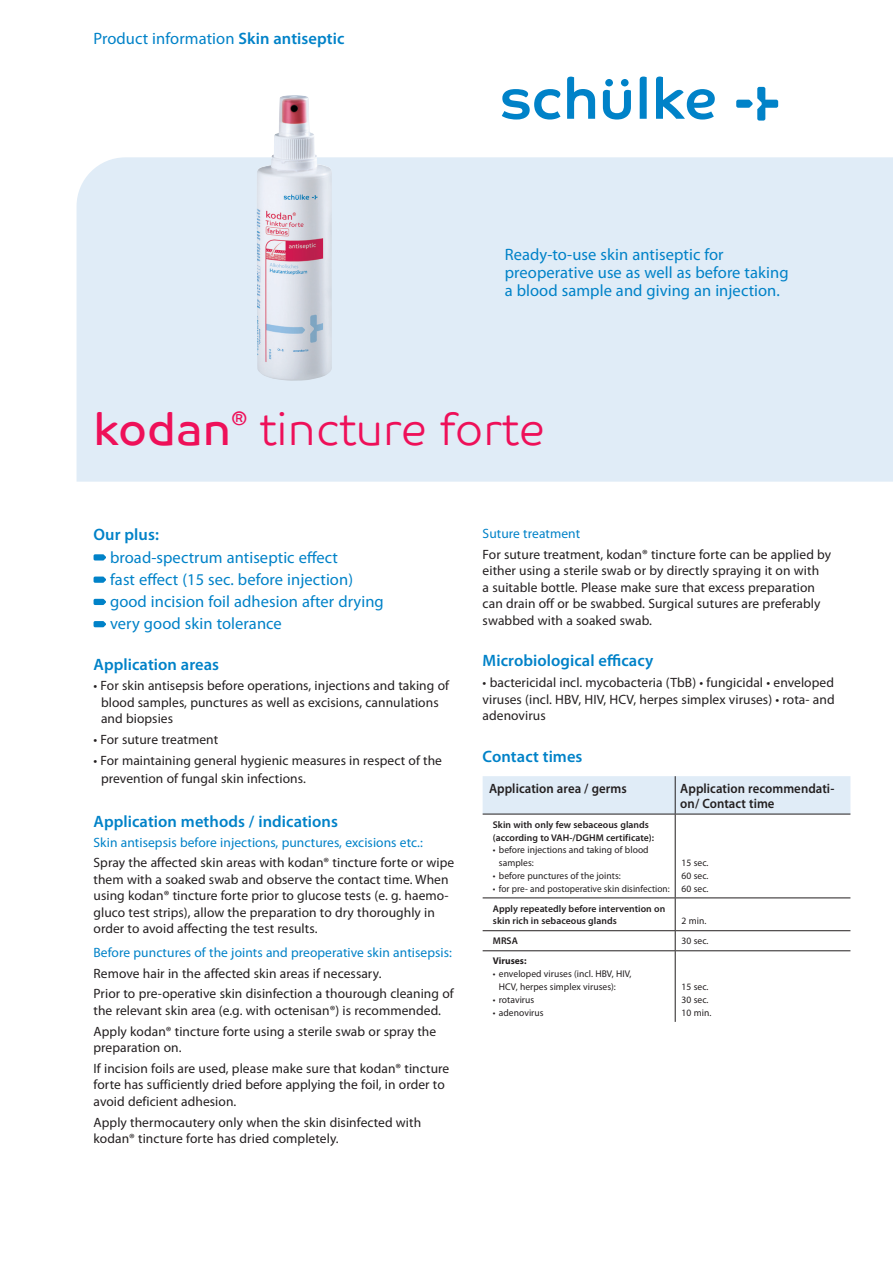
<style>
.page{position:relative;width:893px;height:1263px;background:#fff}
.page>*{position:absolute;margin:0;border:0;box-sizing:border-box;transform-origin:0 0}
.t1{font:45px "Co Text Lt";color:#ee1059}
.t2{font:45px "Co Text";color:#ee1059}
.t3{font:19.5px "Co Text";color:#ee1059}
.t4{font:16.5px/22.2px "Myriad Pro";letter-spacing:.005em;color:#0082c8}
.t5{font:600 16.5px "Myriad Pro";letter-spacing:.005em;color:#0082c8}
.t6{font:13.5px/16.5px "Myriad Pro";letter-spacing:.005em;color:#231f20}
.t7{font:13.5px "Myriad Pro";letter-spacing:.005em;color:#0082c8}
.t8{font:600 13.5px/15px "Myriad Pro";letter-spacing:.005em;color:#231f20;scale:.95 1}
.t9{font:9.75px/12.8px "Myriad Pro";letter-spacing:.005em;color:#231f20}
.t10{font:600 9.75px/12.8px "Myriad Pro";letter-spacing:.005em;color:#231f20}
.t11{font:9.75px "Myriad Pro";letter-spacing:.005em;color:#231f20;scale:.95 1}
.t12{font:700 9.75px "Myriad Pro";letter-spacing:.005em;color:#231f20}
.s1{font-weight:600}
</style>
<div class="page">
<div style="left:77px;top:157px;width:816px;height:325px;background:#e0ecf7"></div>
<svg style="left:603px;top:79px;width:28px;height:41px"></svg>
<svg style="left:502px;top:89px;width:58px;height:31px"></svg>
<svg style="left:567px;top:77px;width:28px;height:42px"></svg>
<svg style="left:640px;top:77px;width:7px;height:42px"></svg>
<svg style="left:656px;top:77px;width:59px;height:43px"></svg>
<svg style="left:736px;top:87px;width:42px;height:34px"></svg>
<svg style="left:94px;top:554px;width:12px;height:6px"></svg>
<svg style="left:94px;top:576px;width:12px;height:7px"></svg>
<svg style="left:94px;top:599px;width:12px;height:6px"></svg>
<svg style="left:94px;top:621px;width:12px;height:6px"></svg>
<div style="left:483px;top:776px;width:367px;height:38px;background:#e0ecf7"></div>
<hr style="left:675px;top:776px;width:1px;height:38px;background:#231f20">
<hr style="left:675px;top:814px;width:1px;height:83px;background:#231f20">
<hr style="left:483px;top:897px;width:192px;height:1px;background:#231f20">
<hr style="left:675px;top:897px;width:175px;height:1px;background:#231f20">
<hr style="left:675px;top:898px;width:1px;height:32px;background:#231f20">
<hr style="left:483px;top:930px;width:192px;height:1px;background:#231f20">
<hr style="left:675px;top:930px;width:175px;height:1px;background:#231f20">
<svg style="left:675px;top:931px;width:1px;height:19px"></svg>
<hr style="left:483px;top:950px;width:192px;height:1px;background:#231f20">
<hr style="left:675px;top:950px;width:175px;height:1px;background:#231f20">
<hr style="left:675px;top:951px;width:1px;height:71px;background:#231f20">
<hr style="left:483px;top:814px;width:192px;height:1px;background:#231f20">
<hr style="left:675px;top:814px;width:175px;height:1px;background:#231f20">
<img style="left:256px;top:95px;width:76px;height:286px">
<p class="t4" style="left:94px;top:27px;width:252px">Product information <span class="s1">Skin antiseptic</span></p>
<p class="t4" style="left:505px;top:246px;width:285px;line-height:18px">Ready-to-use skin antiseptic for preoperative use as well as before taking a blood sample and giving an injection.</p>
<h1 class="t2" style="left:94px;top:402px;width:139px">kodan</h1>
<h2 class="t3" style="left:231px;top:407px;width:17px">®</h2>
<h1 class="t1" style="left:259px;top:403px;width:287px">tincture forte</h1>
<p class="t5" style="left:94px;top:524px;width:67px">Our plus:</p>
<p class="t4" style="left:110px;top:546px;width:275px">broad-spectrum antiseptic effect<br>fast effect (15 sec. before injection) good incision foil adhesion after drying very good skin tolerance</p>
<p class="t5" style="left:94px;top:654px;width:127px">Application areas</p>
<p class="t6" style="left:101px;top:677px;width:350px;text-indent:-7px">• For skin antisepsis before operations, injections and taking of blood samples, punctures as well as excisions, cannulations and biopsies</p>
<p class="t6" style="left:94px;top:731px;width:126px">• For suture treatment</p>
<p class="t6" style="left:101px;top:751px;width:343px;line-height:18px;text-indent:-7px">• For maintaining general hygienic measures in respect of the prevention of fungal skin infections.</p>
<p class="t5" style="left:94px;top:811px;width:246px">Application methods / indications</p>
<p class="t7" style="left:94px;top:834px;width:331px">Skin antisepsis before injections, punctures, excisions etc.:</p>
<p class="t6" style="left:94px;top:854px;width:362px">Spray the affected skin areas with kodan® tincture forte or wipe them with a soaked swab and observe the contact time. When using kodan® tincture forte prior to glucose tests (e. g. haemo&shy;gluco test strips), allow the preparation to dry thoroughly in order to avoid affecting the test results.</p>
<p class="t7" style="left:94px;top:944px;width:360px">Before punctures of the joints and preoperative skin antisepsis:</p>
<p class="t6" style="left:94px;top:963px;width:362px;line-height:20.7px">Remove hair in the affected skin areas if necessary.<br>Prior to pre-operative skin disinfection a thourough cleaning of</p>
<p class="t6" style="left:94px;top:1000px;width:349px;line-height:20.7px">the relevant skin area (e.g. with octenisan®) is recommended.<br>Apply kodan® tincture forte using a sterile swab or spray the</p>
<p class="t6" style="left:94px;top:1037px;width:357px;line-height:20.7px">preparation on.<br>If incision foils are used, please make sure that kodan® tincture</p>
<p class="t6" style="left:94px;top:1076px;width:353px">forte has sufficiently dried before applying the foil, in order to avoid deficient adhesion.</p>
<p class="t6" style="left:94px;top:1114px;width:329px">Apply thermocautery only when the skin disinfected with kodan® tincture forte has dried completely.</p>
<p class="t7" style="left:483px;top:525px;width:99px">Suture treatment</p>
<p class="t6" style="left:483px;top:546px;width:350px">For suture treatment, kodan® tincture forte can be applied by either using a sterile swab or by directly spraying it on with<br>a suitable bottle. Please make sure that excess preparation can drain off or be swabbed. Surgical sutures are preferably swabbed with a soaked swab.</p>
<p class="t5" style="left:483px;top:650px;width:172px">Microbiological efficacy</p>
<p class="t6" style="left:483px;top:674px;width:354px;text-align:justify">• bactericidal incl. mycobacteria (TbB) • fungicidal • enveloped viruses (incl. HBV, HIV, HCV, herpes simplex viruses) • rota- and adenovirus</p>
<p class="t5" style="left:483px;top:746px;width:101px">Contact times</p>
<p class="t8" style="left:489px;top:780px;width:146px">Application area / germs</p>
<p class="t8" style="left:680px;top:780px;width:164px">Application recommendati&shy;on/ Contact time</p>
<p class="t10" style="left:493px;top:818px;width:163px">Skin with only few sebaceous glands (according to VAH-/DGHM certificate):</p>
<p class="t9" style="left:499px;top:843px;width:151px;text-indent:-6px">• before injections and taking of blood samples:</p>
<p class="t9" style="left:493px;top:869px;width:130px">• before punctures of the joints:</p>
<p class="t11" style="left:493px;top:882px;width:188px">• for pre- and postoperative skin disinfection:</p>
<p class="t9" style="left:682px;top:856px;width:29px;text-align:justify">15 sec.<br>60 sec.<br>60 sec.</p>
<p class="t10" style="left:493px;top:902px;width:174px">Apply repeatedly before intervention on skin rich in sebaceous glands</p>
<p class="t9" style="left:682px;top:914px;width:26px">2 min.</p>
<p class="t10" style="left:493px;top:934px;width:27px">MRSA</p>
<p class="t9" style="left:682px;top:935px;width:29px">30 sec.</p>
<p class="t12" style="left:493px;top:955px;width:35px">Viruses:</p>
<p class="t9" style="left:499px;top:967px;width:134px;text-indent:-6px">• enveloped viruses (incl. HBV, HIV,<br>HCV, herpes simplex viruses):</p>
<p class="t9" style="left:493px;top:993px;width:43px">• rotavirus</p>
<p class="t9" style="left:493px;top:1006px;width:52px">• adenovirus</p>
<p class="t9" style="left:682px;top:980px;width:31px">15 sec.<br>30 sec.<br>10 min.</p>
</div>
